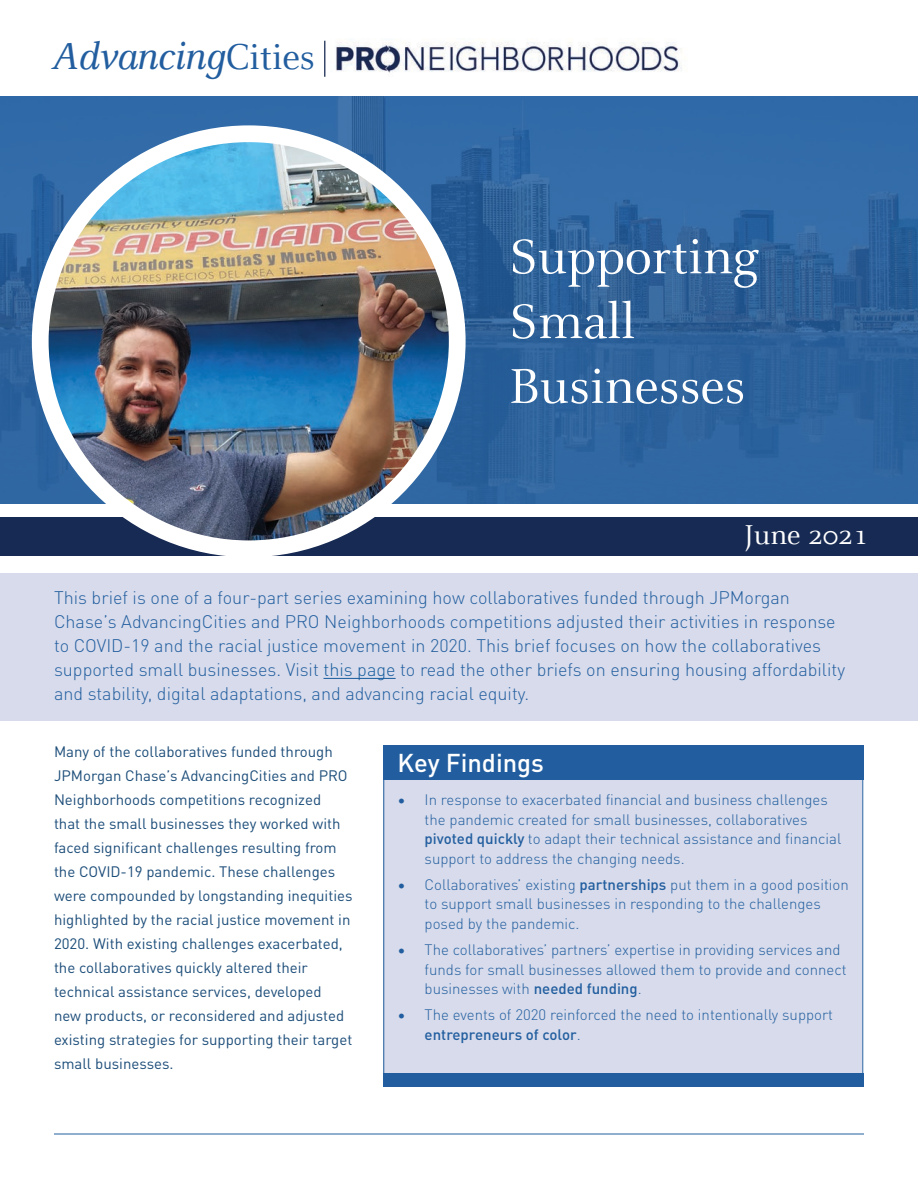
<style>
.page{position:relative;width:918px;height:1188px;background:#fff}
.page>*{position:absolute;margin:0;border:0;box-sizing:border-box;transform-origin:0 0}
.t1{font:54px/64.8px "Celeste";letter-spacing:-.005em;color:#fff}
.t2{font:italic 39.6px "Celeste ST";letter-spacing:-.04em;color:#225e9f;scale:.9 1}
.t3{font:30px "Celeste";color:#fff}
.Exhibit_Header{font:500 25.5px "DIN Pro";color:#fff}
.Spotlight_Text_White{font:300 18px/24px "DIN Pro";color:#225e9f}
.t4{font:300 15px/19.5px "DIN Pro";color:#225e9f}
.Body_Text{font:15px/24px "DIN Pro";color:#1c4d79}
.s1{font-family:"Celeste";font-style:normal}
.s2{color:#175d9e}
.s3{font-weight:500}
</style>
<div class="page">
<div style="left:0;top:573px;width:918px;height:148px;background:#d7dbeb"></div>
<hr style="left:323px;top:678px;width:73px;height:1px;background:#175d9e">
<div style="left:383px;top:780px;width:479px;height:296px;background:#d7dbeb"></div>
<div style="left:383px;top:745px;width:481px;height:35px;background:#225e9f"></div>
<div style="left:383px;top:1074px;width:481px;height:13px;background:#225e9f"></div>
<hr style="left:54px;top:1134px;width:810px;height:1px;background:#225e9f">
<img style="left:0;top:96px;width:918px;height:408px">
<div style="left:0;top:518px;width:918px;height:38px;background:#172a53"></div>
<img style="left:40px;top:134px;width:417px;height:409px">
<div style="left:32px;top:125px;width:434px;height:432px;border:17px solid #fff;border-radius:50%"></div>
<img style="left:335px;top:42px;width:347px;height:31px">
<hr style="left:324px;top:41px;width:1px;height:36px;background:#172a53">
<p class="t2" style="left:52px;top:34px;width:294px">Advancing<span class="s1">Cities</span></p>
<p class="t1" style="left:509px;top:226px;width:252px">Supporting<br>Small<br>Businesses</p>
<p class="t3" style="left:744px;top:520px;width:125px">June 2021</p>
<p class="Spotlight_Text_White" style="left:54px;top:584px;width:793px">This brief is one of a four-part series examining how collaboratives funded through JPMorgan Chase’s AdvancingCities and PRO Neighborhoods competitions adjusted their activities in response to COVID-19 and the racial justice movement in 2020. This brief focuses on how the collaboratives supported small businesses. Visit <span class="s2">this page</span> to read the other briefs on ensuring housing affordability and stability, digital adaptations, and advancing racial equity.</p>
<p class="Body_Text" style="left:54px;top:738px;width:300px">Many of the collaboratives funded through JPMorgan Chase’s AdvancingCities and PRO Neighborhoods competitions recognized<br>that the small businesses they worked with faced significant challenges resulting from the COVID-19 pandemic. These challenges were compounded by longstanding inequities highlighted by the racial justice movement in 2020. With existing challenges exacerbated, the collaboratives quickly altered their technical assistance services, developed new products, or reconsidered and adjusted existing strategies for supporting their target small businesses.</p>
<p class="Exhibit_Header" style="left:398px;top:743px;width:148px">Key Findings</p>
<p class="t4" style="left:425px;top:789px;width:418px;text-indent:-27px">• In response to exacerbated financial and business challenges the pandemic created for small businesses, collaboratives <span class="s3">pivoted quickly</span> to adapt their technical assistance and financial support to address the changing needs.</p>
<p class="t4" style="left:425px;top:874px;width:426px;text-indent:-27px">• Collaboratives’ existing <span class="s3">partnerships</span> put them in a good position to support small businesses in responding to the challenges posed by the pandemic.</p>
<p class="t4" style="left:425px;top:939px;width:424px;text-indent:-27px">• The collaboratives’ partners’ expertise in providing services and funds for small businesses allowed them to provide and connect businesses with <span class="s3">needed funding</span>.</p>
<p class="t4" style="left:425px;top:1004px;width:410px;text-indent:-27px">• The events of 2020 reinforced the need to intentionally support <span class="s3">entrepreneurs of color</span>.</p>
</div>
